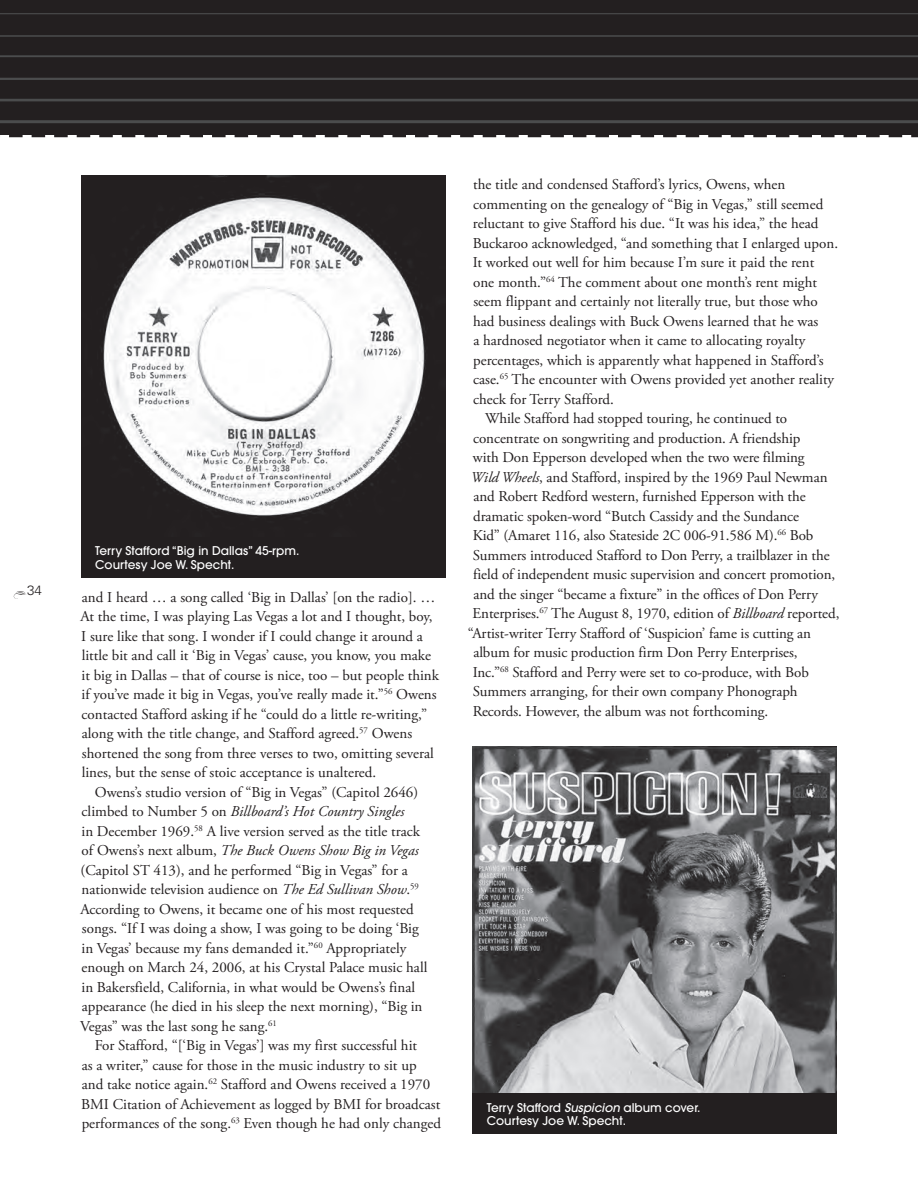
<style>
.page{position:relative;width:918px;height:1188px;background:#fff}
.page>*{position:absolute;margin:0;border:0;box-sizing:border-box;transform-origin:0 0}
.t1{font:15px/19.5px "Adobe Garamond Pro";color:#231f20}
.t2{font:300 13.5px "Univers LT Std";color:#231f20}
.t3{font:500 12px/13.5px "Avant Garde";color:#fff}
.s1{font-style:italic}
</style>
<div class="page">
<div style="left:0;top:0;width:918px;height:135px;background:#231f20"></div>
<svg style="left:9px;top:135px;width:909px;height:2px"></svg>
<hr style="left:0;top:13px;width:918px;height:1px;background:#4b4c4d">
<hr style="left:0;top:35px;width:918px;height:2px;background:#4b4c4d">
<hr style="left:0;top:55px;width:918px;height:2px;background:#4b4c4d">
<hr style="left:0;top:78px;width:918px;height:2px;background:#4b4c4d">
<hr style="left:0;top:99px;width:918px;height:2px;background:#4b4c4d">
<hr style="left:0;top:120px;width:918px;height:3px;background:#4b4c4d">
<svg style="left:14px;top:591px;width:12px;height:8px"></svg>
<img style="left:81px;top:176px;width:365px;height:361px">
<div style="left:81px;top:537px;width:365px;height:41px;background:#231f20"></div>
<img style="left:473px;top:747px;width:364px;height:347px">
<div style="left:473px;top:1094px;width:364px;height:40px;background:#231f20"></div>
<p class="t2" style="left:27px;top:582px;width:17px">34</p>
<p class="t3" style="left:95px;top:544px;width:206px">Terry Stafford “Big in Dallas” 45-rpm.<br>Courtesy Joe W. Specht.</p>
<p class="t1" style="left:80px;top:588px;width:360px">and I heard … a song called ‘Big in Dallas’ [on the radio]. … At the time, I was playing Las Vegas a lot and I thought, boy, I sure like that song. I wonder if I could change it around a little bit and call it ‘Big in Vegas’ cause, you know, you make it big in Dallas – that of course is nice, too – but people think if you’ve made it big in Vegas, you’ve really made it.”<sup>56</sup> Owens contacted Stafford asking if he “could do a little re-writing,” along with the title change, and Stafford agreed.<sup>57</sup> Owens shortened the song from three verses to two, omitting several lines, but the sense of stoic acceptance is unaltered.</p>
<p class="t1" style="left:80px;top:783px;width:349px;text-indent:15px">Owens’s studio version of “Big in Vegas” (Capitol 2646) climbed to Number 5 on <span class="s1">Billboard’s Hot Country Singles<br></span>in December 1969.<sup>58</sup> A live version served as the title track of Owens’s next album, <span class="s1">The Buck Owens Show Big in Vegas </span>(Capitol ST 413), and he performed “Big in Vegas” for a nationwide television audience on <span class="s1">The Ed Sullivan Show</span>.<sup>59<br></sup>According to Owens, it became one of his most requested songs. “If I was doing a show, I was going to be doing ‘Big in Vegas’ because my fans demanded it.”<sup>60</sup> Appropriately enough on March 24, 2006, at his Crystal Palace music hall in Bakersfield, California, in what would be Owens’s final appearance (he died in his sleep the next morning), “Big in Vegas” was the last song he sang.<sup>61</sup></p>
<p class="t1" style="left:81px;top:1036px;width:361px;text-indent:14px">For Stafford, “[‘Big in Vegas’] was my first successful hit<br>as a writer,” cause for those in the music industry to sit up and take notice again.<sup>62</sup> Stafford and Owens received a 1970<br>BMI Citation of Achievement as logged by BMI for broadcast performances of the song.<sup>63</sup> Even though he had only changed</p>
<p class="t1" style="left:473px;top:175px;width:314px">the title and condensed Stafford’s lyrics, Owens, when</p>
<p class="t1" style="left:473px;top:195px;width:352px">commenting on the genealogy of “Big in Vegas,” still seemed</p>
<p class="t1" style="left:473px;top:214px;width:347px">reluctant to give Stafford his due. “It was his idea,” the head</p>
<p class="t1" style="left:473px;top:234px;width:367px">Buckaroo acknowledged, “and something that I enlarged upon.</p>
<p class="t1" style="left:473px;top:253px;width:343px">It worked out well for him because I’m sure it paid the rent</p>
<p class="t1" style="left:473px;top:273px;width:345px">one month.”<sup>64</sup> The comment about one month’s rent might</p>
<p class="t1" style="left:473px;top:292px;width:346px">seem flippant and certainly not literally true, but those who</p>
<p class="t1" style="left:473px;top:312px;width:347px">had business dealings with Buck Owens learned that he was</p>
<p class="t1" style="left:473px;top:331px;width:333px">a hardnosed negotiator when it came to allocating royalty</p>
<p class="t1" style="left:473px;top:351px;width:352px">percentages, which is apparently what happened in Stafford’s</p>
<p class="t1" style="left:473px;top:370px;width:363px">case.<sup>65</sup> The encounter with Owens provided yet another reality</p>
<p class="t1" style="left:473px;top:390px;width:142px">check for Terry Stafford.</p>
<p class="t1" style="left:485px;top:409px;width:304px">While Stafford had stopped touring, he continued to</p>
<p class="t1" style="left:473px;top:429px;width:329px">concentrate on songwriting and production. A friendship</p>
<p class="t1" style="left:473px;top:448px;width:333px">with Don Epperson developed when the two were filming</p>
<p class="t1" style="left:471px;top:468px;width:358px"><span class="s1">Wild Wheels</span>, and Stafford, inspired by the 1969 Paul Newman</p>
<p class="t1" style="left:473px;top:487px;width:334px">and Robert Redford western, furnished Epperson with the</p>
<p class="t1" style="left:473px;top:507px;width:327px">dramatic spoken-word “Butch Cassidy and the Sundance</p>
<p class="t1" style="left:473px;top:526px;width:342px">Kid” (Amaret 116, also Stateside 2C 006-91.586 M).<sup>66</sup> Bob</p>
<p class="t1" style="left:473px;top:546px;width:358px">Summers introduced Stafford to Don Perry, a trailblazer in the</p>
<p class="t1" style="left:473px;top:565px;width:363px">field of independent music supervision and concert promotion,</p>
<p class="t1" style="left:473px;top:585px;width:346px">and the singer “became a fixture” in the offices of Don Perry</p>
<p class="t1" style="left:473px;top:604px;width:368px">Enterprises.<sup>67</sup> The August 8, 1970, edition of <span class="s1">Billboard</span> reported,</p>
<p class="t1" style="left:468px;top:624px;width:345px">“Artist-writer Terry Stafford of ‘Suspicion’ fame is cutting an</p>
<p class="t1" style="left:473px;top:643px;width:326px">album for music production firm Don Perry Enterprises,</p>
<p class="t1" style="left:473px;top:663px;width:338px">Inc.”<sup>68</sup> Stafford and Perry were set to co-produce, with Bob</p>
<p class="t1" style="left:473px;top:682px;width:326px">Summers arranging, for their own company Phonograph</p>
<p class="t1" style="left:473px;top:702px;width:297px">Records. However, the album was not forthcoming.</p>
<p class="t3" style="left:487px;top:1101px;width:215px">Terry Stafford <span class="s1">Suspicion</span> album cover.<br>Courtesy Joe W. Specht.</p>
</div>
